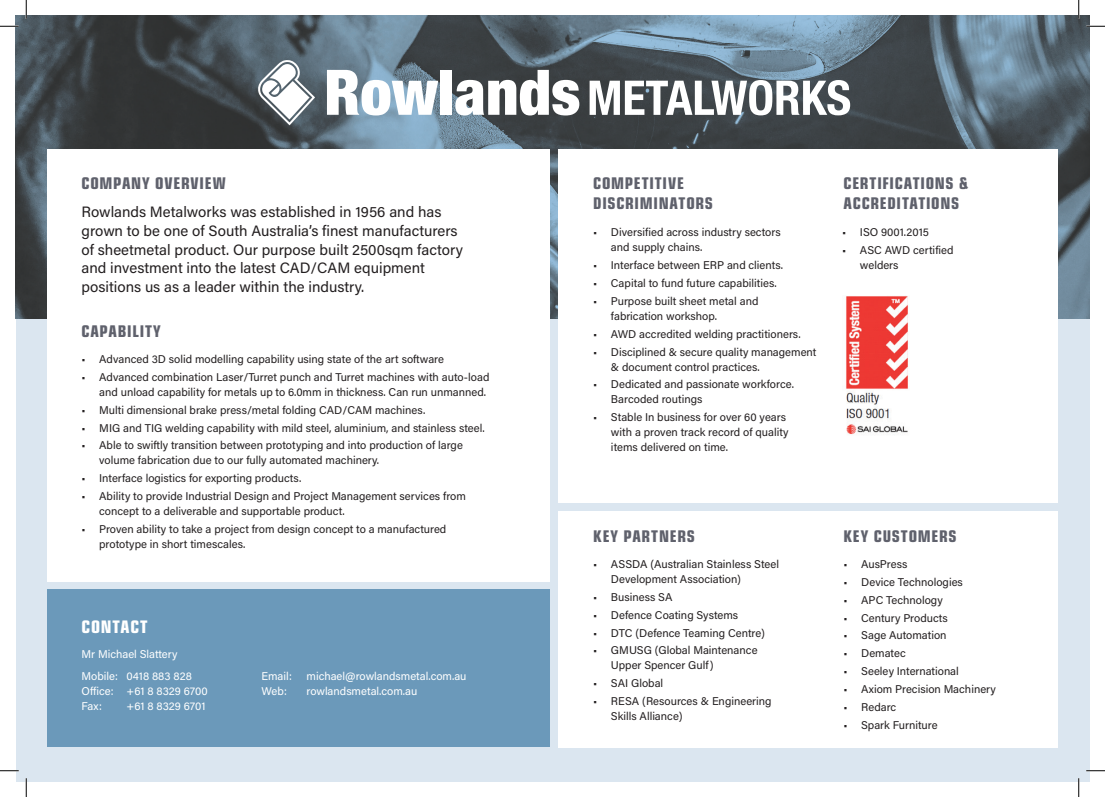
<style>
.page{position:relative;width:1105px;height:797px;background:#fff}
.page>*{position:absolute;margin:0;border:0;box-sizing:border-box;transform-origin:0 0}
.Heading_L2_2{font:18.75px "Eurostile Con Hea";letter-spacing:.045em;color:#fff}
.Heading_L2_2-2{font:17.5px/20px "Eurostile Con Hea";letter-spacing:.04em;color:#5f616c}
.Body{font:15px/18.8px "Acumin Pro";color:#231f20}
.t1{font:11.25px/15px "Acumin Pro";color:#231f20}
.Body-2{font:11.25px "Acumin Pro";color:#fff}
</style>
<div class="page">
<div style="left:16px;top:318px;width:1073px;height:463px;background:#dbe6f0"></div>
<img style="left:16px;top:16px;width:1073px;height:302px">
<svg style="left:327px;top:70px;width:111px;height:45px"></svg>
<div style="left:441px;top:70px;width:11px;height:45px;background:#fff"></div>
<svg style="left:455px;top:70px;width:124px;height:45px"></svg>
<svg style="left:590px;top:80px;width:260px;height:35px"></svg>
<svg style="left:258px;top:60px;width:57px;height:65px"></svg>
<div style="left:48px;top:149px;width:502px;height:432px;background:#fff"></div>
<div style="left:48px;top:589px;width:502px;height:158px;background:#6b99ba"></div>
<div style="left:558px;top:149px;width:499px;height:353px;background:#fff"></div>
<div style="left:558px;top:511px;width:499px;height:236px;background:#fff"></div>
<img style="left:846px;top:296px;width:62px;height:139px">
<svg style="left:0;top:25px;width:19px;height:2px"></svg>
<svg style="left:1086px;top:25px;width:19px;height:2px"></svg>
<svg style="left:0;top:770px;width:19px;height:1px"></svg>
<svg style="left:1086px;top:770px;width:19px;height:1px"></svg>
<svg style="left:25px;top:0;width:2px;height:19px"></svg>
<svg style="left:25px;top:778px;width:2px;height:19px"></svg>
<svg style="left:1078px;top:0;width:1px;height:19px"></svg>
<svg style="left:1078px;top:778px;width:1px;height:19px"></svg>
<p class="Heading_L2_2-2" style="left:81px;top:171px;width:146px">COMPANY OVERVIEW</p>
<p class="Body" style="left:81px;top:202px;width:383px">Rowlands Metalworks was established in 1956 and has grown to be one of South Australia’s finest manufacturers of sheetmetal product. Our purpose built 2500sqm factory and investment into the latest CAD/CAM equipment positions us as a leader within the industry.</p>
<p class="Heading_L2_2-2" style="left:81px;top:320px;width:81px">CAPABILITY</p>
<p class="t1" style="left:81px;top:351px;width:364px">• Advanced 3D solid modelling capability using state of the art software</p>
<p class="t1" style="left:81px;top:369px;width:409px;text-align:right">• Advanced combination Laser/Turret punch and Turret machines with auto-load and unload capability for metals up to 6.0mm in thickness. Can run unmanned.</p>
<p class="t1" style="left:81px;top:402px;width:345px">• Multi dimensional brake press/metal folding CAD/CAM machines.</p>
<p class="t1" style="left:81px;top:419px;width:405px">• MIG and TIG welding capability with mild steel, aluminium, and stainless steel.</p>
<p class="t1" style="left:99px;top:437px;width:365px;text-indent:-18px">• Able to swiftly transition between prototyping and into production of large volume fabrication due to our fully automated machinery.</p>
<p class="t1" style="left:81px;top:470px;width:221px">• Interface logistics for exporting products.</p>
<p class="t1" style="left:99px;top:488px;width:368px;text-indent:-18px">• Ability to provide Industrial Design and Project Management services from concept to a deliverable and supportable product.</p>
<p class="t1" style="left:99px;top:521px;width:349px;text-indent:-18px">• Proven ability to take a project from design concept to a manufactured prototype in short timescales.</p>
<p class="Heading_L2_2" style="left:81px;top:613px;width:68px">CONTACT</p>
<p class="Body-2" style="left:81px;top:646px;width:98px">Mr Michael Slattery</p>
<p class="Body-2" style="left:81px;top:668px;width:112px">Mobile: 0418 883 828</p>
<p class="Body-2" style="left:261px;top:668px;width:32px">Email:</p>
<p class="Body-2" style="left:306px;top:668px;width:161px">michael@rowlandsmetal.com.au</p>
<p class="Body-2" style="left:81px;top:683px;width:128px">Office: +61 8 8329 6700</p>
<p class="Body-2" style="left:261px;top:683px;width:27px">Web:</p>
<p class="Body-2" style="left:306px;top:683px;width:112px">rowlandsmetal.com.au</p>
<p class="Body-2" style="left:81px;top:698px;width:22px">Fax:</p>
<p class="Body-2" style="left:126px;top:698px;width:81px">+61 8 8329 6701</p>
<p class="Heading_L2_2-2" style="left:593px;top:171px;width:121px">COMPETITIVE<br>DISCRIMINATORS</p>
<p class="Heading_L2_2-2" style="left:843px;top:171px;width:126px">CERTIFICATIONS &amp;<br>ACCREDITATIONS</p>
<p class="t1" style="left:611px;top:224px;width:171px;text-indent:-18px">• Diversified across industry sectors and supply chains.</p>
<p class="t1" style="left:593px;top:257px;width:192px">• Interface between ERP and clients.</p>
<p class="t1" style="left:593px;top:275px;width:185px">• Capital to fund future capabilities.</p>
<p class="t1" style="left:611px;top:293px;width:149px;text-indent:-18px">• Purpose built sheet metal and fabrication workshop.</p>
<p class="t1" style="left:593px;top:326px;width:209px">• AWD accredited welding practitioners.</p>
<p class="t1" style="left:611px;top:344px;width:207px;text-indent:-18px">• Disciplined &amp; secure quality management &amp; document control practices.</p>
<p class="t1" style="left:611px;top:376px;width:185px;text-indent:-18px">• Dedicated and passionate workforce.<br>Barcoded routings</p>
<p class="t1" style="left:611px;top:409px;width:179px;text-indent:-18px">• Stable In business for over 60 years with a proven track record of quality items delivered on time.</p>
<p class="t1" style="left:842px;top:224px;width:88px">• ISO 9001.2015</p>
<p class="t1" style="left:860px;top:242px;width:95px;text-indent:-18px">• ASC AWD certified welders</p>
<p class="Heading_L2_2-2" style="left:593px;top:525px;width:103px">KEY PARTNERS</p>
<p class="Heading_L2_2-2" style="left:843px;top:525px;width:115px">KEY CUSTOMERS</p>
<p class="t1" style="left:611px;top:556px;width:170px;text-indent:-18px">• ASSDA (Australian Stainless Steel<br>Development Association)</p>
<p class="t1" style="left:593px;top:589px;width:81px">• Business SA</p>
<p class="t1" style="left:593px;top:607px;width:146px">• Defence Coating Systems</p>
<p class="t1" style="left:593px;top:624px;width:173px">• DTC (Defence Teaming Centre)</p>
<p class="t1" style="left:611px;top:642px;width:148px;text-indent:-18px">• GMUSG (Global Maintenance<br>Upper Spencer Gulf)</p>
<p class="t1" style="left:593px;top:675px;width:72px">• SAI Global</p>
<p class="t1" style="left:611px;top:693px;width:162px;text-indent:-18px">• RESA (Resources &amp; Engineering<br>Skills Alliance)</p>
<p class="t1" style="left:843px;top:556px;width:65px">• AusPress</p>
<p class="t1" style="left:843px;top:574px;width:121px">• Device Technologies</p>
<p class="t1" style="left:843px;top:592px;width:101px">• APC Technology</p>
<p class="t1" style="left:843px;top:609px;width:106px">• Century Products</p>
<p class="t1" style="left:843px;top:627px;width:105px">• Sage Automation</p>
<p class="t1" style="left:843px;top:645px;width:64px">• Dematec</p>
<p class="t1" style="left:843px;top:663px;width:117px">• Seeley International</p>
<p class="t1" style="left:843px;top:681px;width:154px">• Axiom Precision Machinery</p>
<p class="t1" style="left:843px;top:699px;width:54px">• Redarc</p>
<p class="t1" style="left:843px;top:716px;width:96px">• Spark Furniture</p>
</div>
